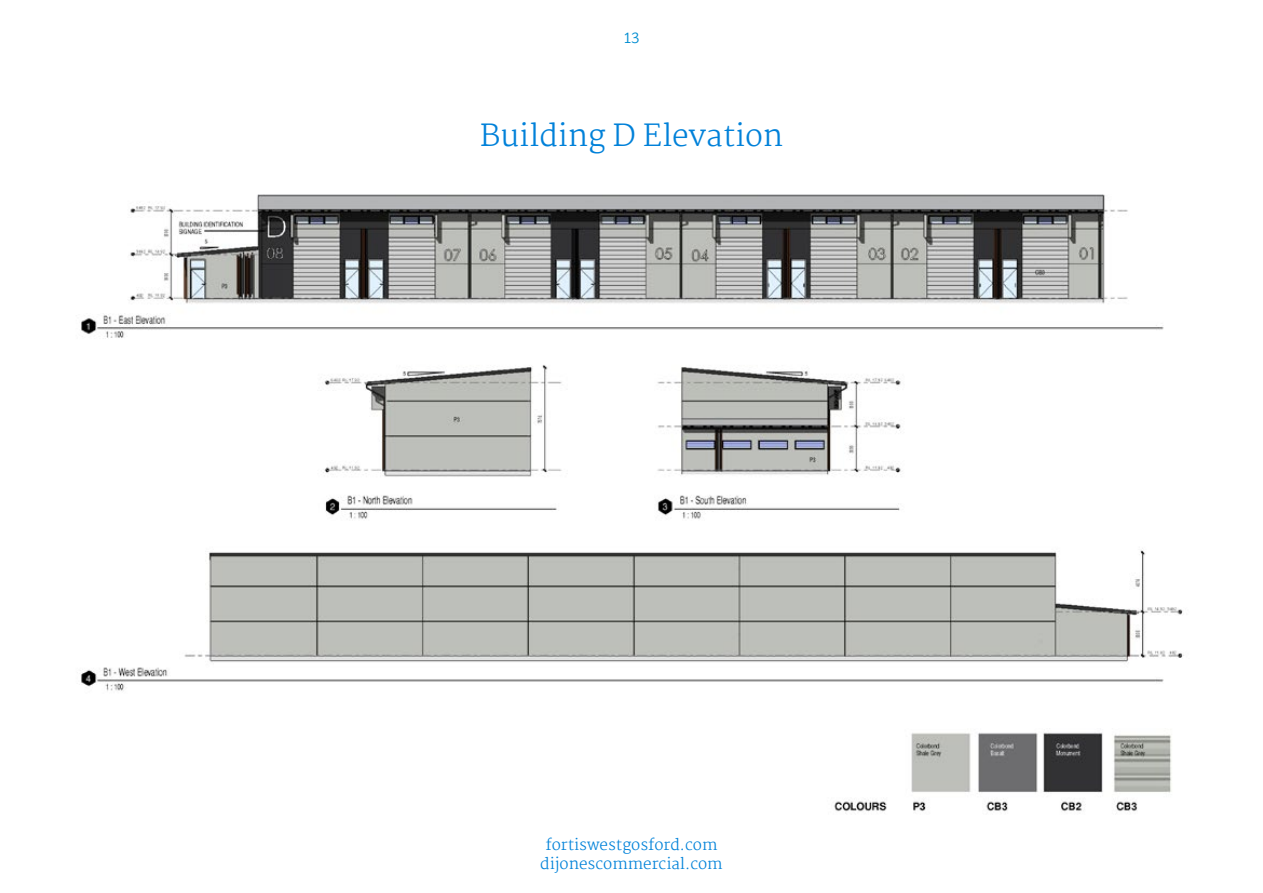
<style>
.page{position:relative;width:1263px;height:893px;background:#fff}
.page>*{position:absolute;margin:0;border:0;box-sizing:border-box;transform-origin:0 0}
.t1{font:300 30px "Martel";color:#0081d9}
.t2{font:300 15.3px "Martel";color:#0082d9}
.t3{font:300 15px "Martel Sans";color:#008dd1}
</style>
<div class="page">
<img style="left:81px;top:194px;width:1103px;height:618px">
<p class="t3" style="left:623px;top:27px;width:17px">13</p>
<p class="t1" style="left:480px;top:118px;width:305px">Building D Elevation</p>
<p class="t2" style="left:545px;top:836px;width:173px">fortiswestgosford.com</p>
<p class="t2" style="left:540px;top:854px;width:184px">dijonescommercial.com</p>
</div>
